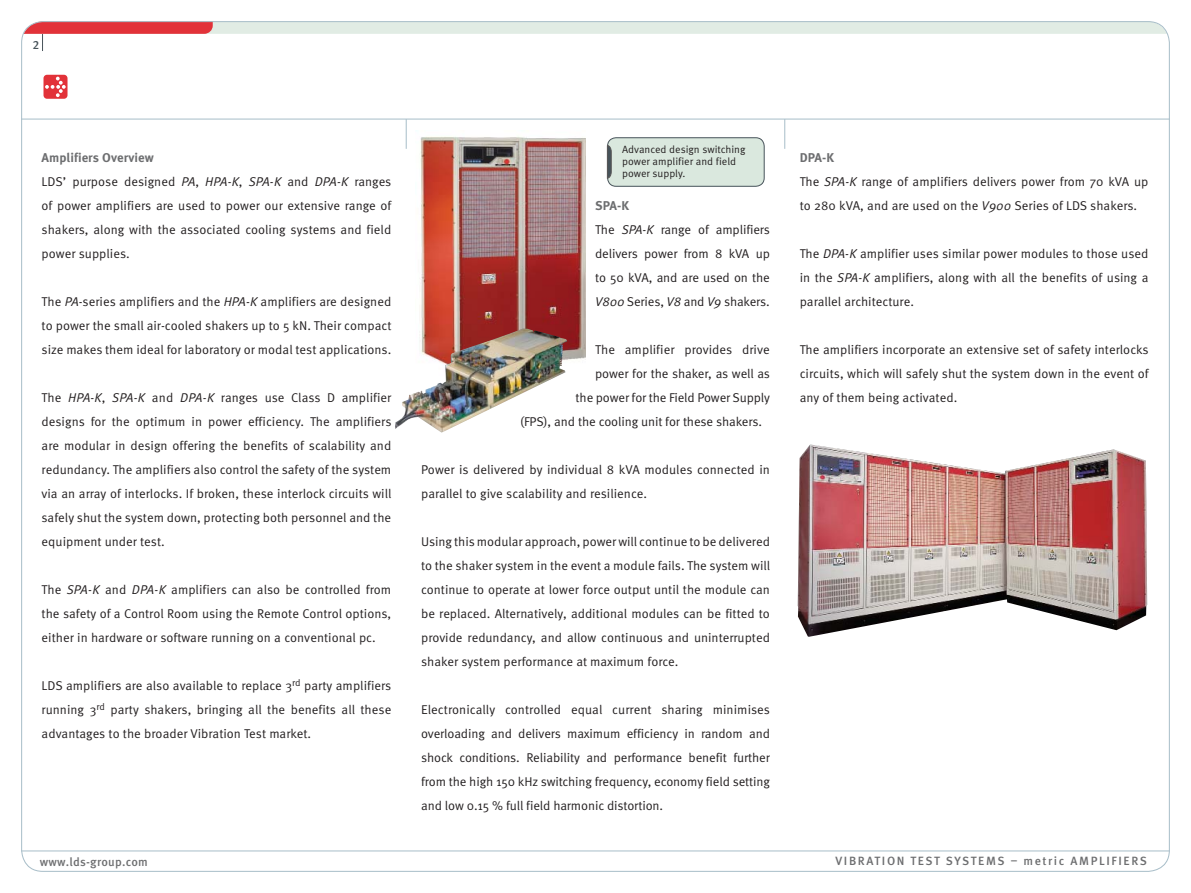
<style>
.page{position:relative;width:1191px;height:893px;background:#fff}
.page>*{position:absolute;margin:0;border:0;box-sizing:border-box;transform-origin:0 0}
.t1{font:12.75px/24px "Meta OT";color:#231f20;text-align:justify}
.t2{font:500 12px "Meta OT";letter-spacing:.125em;color:#6d6e70}
.t3{font:500 12px "Meta OT";letter-spacing:.02em;color:#6d6e70}
.t4{font:12px "Meta Plus Medium Caps";color:#47535a}
.t5{font:10.5px/12px "Meta OT";color:#231f20}
.s1{font-weight:700;color:#6d6e70}
.s2{font-style:italic}
</style>
<div class="page">
<div style="left:43px;top:74px;width:25px;height:26px;background:#e23239;border-radius:4px"></div>
<svg style="left:45px;top:77px;width:21px;height:20px"></svg>
<div style="left:42px;top:73px;width:27px;height:27px;border:2px solid #fff;border-radius:4px"></div>
<hr style="left:21px;top:119px;width:1148px;height:1px;background:#a7bdc8">
<hr style="left:406px;top:119px;width:1px;height:30px;background:#a7bdc8">
<hr style="left:784px;top:119px;width:1px;height:30px;background:#a7bdc8">
<svg style="left:24px;top:21px;width:1142px;height:30px"></svg>
<hr style="left:21px;top:851px;width:1148px;height:1px;background:#a7bdc8">
<img style="left:420px;top:136px;width:166px;height:224px">
<img style="left:395px;top:329px;width:172px;height:104px">
<img style="left:797px;top:444px;width:350px;height:193px">
<div style="left:607px;top:138px;width:157px;height:48px;background:#dae8de;border-radius:9px"></div>
<div style="left:607px;top:137px;width:157px;height:50px;border:1px solid #47535a;border-radius:9px"></div>
<svg style="left:607px;top:145px;width:4px;height:33px"></svg>
<p class="t4" style="left:33px;top:38px;width:8px">2</p>
<p class="t1" style="left:42px;top:147px;width:351px;text-align:left"><span class="s1">Amplifiers Overview<br></span>LDS’ purpose designed <span class="s2">PA</span>, <span class="s2">HPA-K</span>, <span class="s2">SPA-K</span> and <span class="s2">DPA-K</span> ranges of power amplifiers are used to power our extensive range of shakers, along with the associated cooling systems and field power supplies.</p>
<p class="t1" style="left:42px;top:291px;width:351px">The <span class="s2">PA</span>-series amplifiers and the <span class="s2">HPA-K</span> amplifiers are designed to power the small air-cooled shakers up to 5 kN. Their compact size makes them ideal for laboratory or modal test applications.</p>
<p class="t1" style="left:42px;top:387px;width:351px">The <span class="s2">HPA-K</span>, <span class="s2">SPA-K</span> and <span class="s2">DPA-K</span> ranges use Class D amplifier designs for the optimum in power efficiency. The amplifiers are modular in design offering the benefits of scalability and redundancy. The amplifiers also control the safety of the system via an array of interlocks. If broken, these interlock circuits will safely shut the system down, protecting both personnel and the equipment under test.</p>
<p class="t1" style="left:42px;top:579px;width:351px">The <span class="s2">SPA-K</span> and <span class="s2">DPA-K</span> amplifiers can also be controlled from the safety of a Control Room using the Remote Control options, either in hardware or software running on a conventional pc.</p>
<p class="t1" style="left:42px;top:675px;width:351px">LDS amplifiers are also available to replace 3<sup>rd</sup> party amplifiers running 3<sup>rd</sup> party shakers, bringing all the benefits all these advantages to the broader Vibration Test market.</p>
<p class="t5" style="left:622px;top:145px;width:125px">Advanced design switching power amplifier and field power supply.</p>
<p class="t1" style="left:595px;top:195px;width:176px;text-align:left"><span class="s1">SPA-K<br></span>The <span class="s2">SPA-K</span> range of amplifiers delivers power from 8 kVA up to 50 kVA, and are used on the<br><span class="s2">V800</span> Series, <span class="s2">V8</span> and <span class="s2">V9</span> shakers.</p>
<p class="t1" style="left:595px;top:339px;width:176px">The amplifier provides drive</p>
<p class="t1" style="left:595px;top:363px;width:176px">power for the shaker, as well as</p>
<p class="t1" style="left:575px;top:387px;width:196px">the power for the Field Power Supply</p>
<p class="t1" style="left:520px;top:411px;width:243px">(FPS), and the cooling unit for these shakers.</p>
<p class="t1" style="left:421px;top:459px;width:350px">Power is delivered by individual 8 kVA modules connected in parallel to give scalability and resilience.</p>
<p class="t1" style="left:421px;top:531px;width:350px">Using this modular approach, power will continue to be delivered to the shaker system in the event a module fails. The system will continue to operate at lower force output until the module can be replaced. Alternatively, additional modules can be fitted to provide redundancy, and allow continuous and uninterrupted shaker system performance at maximum force.</p>
<p class="t1" style="left:421px;top:699px;width:350px">Electronically controlled equal current sharing minimises overloading and delivers maximum efficiency in random and shock conditions. Reliability and performance benefit further from the high 150 kHz switching frequency, economy field setting and low 0.15 % full field harmonic distortion.</p>
<p class="t1" style="left:799px;top:147px;width:350px;text-align:left"><span class="s1">DPA-K<br></span>The <span class="s2">SPA-K</span> range of amplifiers delivers power from 70 kVA up to 280 kVA, and are used on the <span class="s2">V900</span> Series of LDS shakers.</p>
<p class="t1" style="left:799px;top:243px;width:350px">The <span class="s2">DPA-K</span> amplifier uses similar power modules to those used in the <span class="s2">SPA-K</span> amplifiers, along with all the benefits of using a parallel architecture.</p>
<p class="t1" style="left:799px;top:339px;width:350px">The amplifiers incorporate an extensive set of safety interlocks circuits, which will safely shut the system down in the event of any of them being activated.</p>
<p class="t3" style="left:40px;top:857px;width:110px">www.lds-group.com</p>
<p class="t2" style="left:835px;top:857px;width:313px">VIBRATION TEST SYSTEMS – metric AMPLIFIERS</p>
</div>
